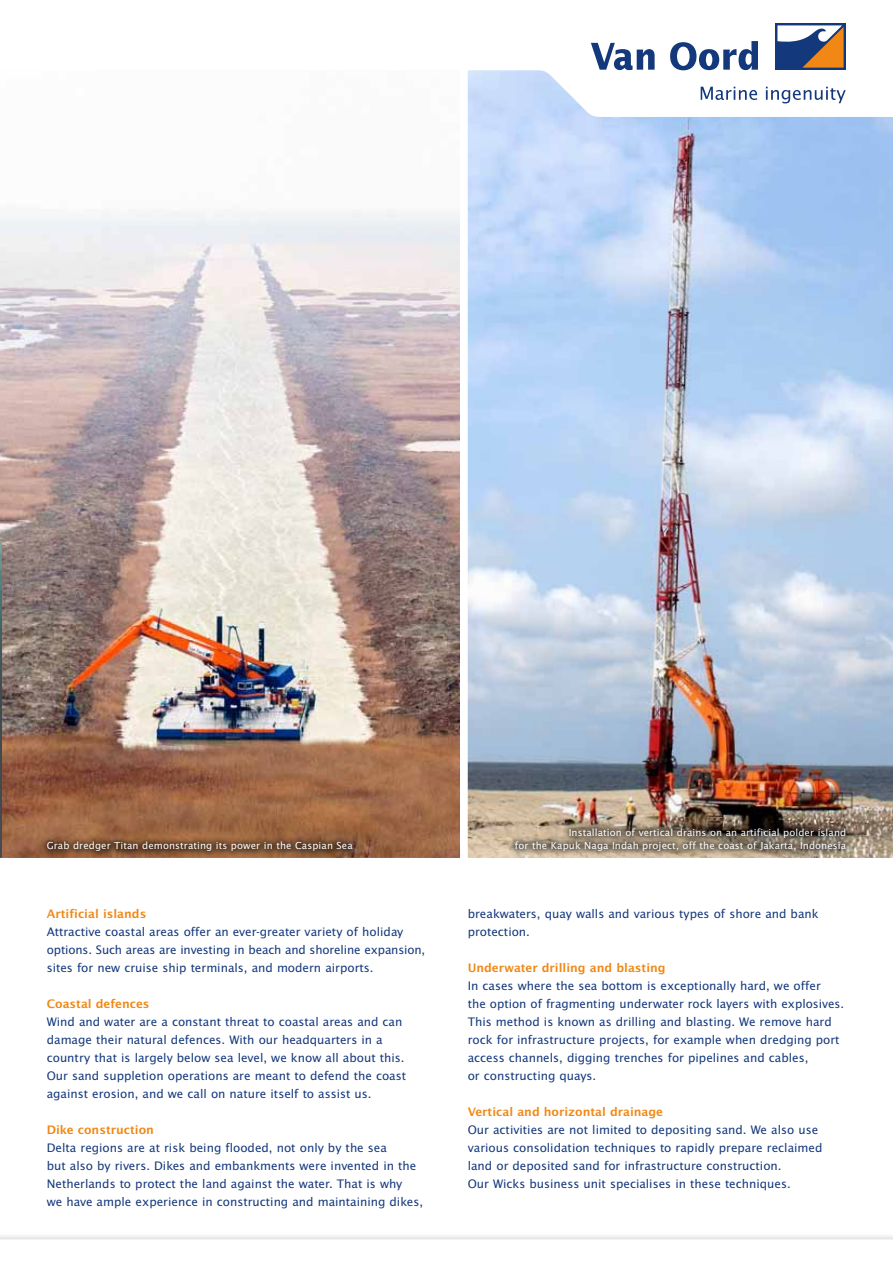
<style>
.page{position:relative;width:893px;height:1263px;background:#fff}
.page>*{position:absolute;margin:0;border:0;box-sizing:border-box;transform-origin:0 0}
.t1{font:12.75px/18px "Lucida Sans EF";color:#14387c}
.t2{font:600 12.75px "Lucida Sans EF";color:#f18815}
.t3{font:10.5px/13.5px "Lucida Sans EF";letter-spacing:.01em;color:#fff;text-align:right}
</style>
<div class="page">
<img style="left:0;top:211px;width:459px;height:599px">
<img style="left:468px;top:117px;width:425px;height:693px">
<img style="left:0;top:542px;width:1px;height:268px">
<svg style="left:0;top:810px;width:893px;height:48px;background:#a1785b"></svg>
<svg style="left:0;top:1236px;width:893px;height:4px"></svg>
<svg style="left:467px;top:42px;width:374px;height:75px"></svg>
<svg style="left:701px;top:87px;width:56px;height:13px"></svg>
<svg style="left:766px;top:87px;width:80px;height:16px"></svg>
<div style="left:775px;top:23px;width:71px;height:47px;background:#14387c"></div>
<svg style="left:777px;top:25px;width:67px;height:43px"></svg>
<svg style="left:591px;top:43px;width:64px;height:27px"></svg>
<svg style="left:670px;top:41px;width:88px;height:29px"></svg>
<div style="left:40px;top:834px;width:320px;height:24px;background:#000;opacity:.48"></div>
<div style="left:507px;top:821px;width:346px;height:37px;background:#000;opacity:.48"></div>
<p class="t3" style="left:47px;top:839px;width:307px">Grab dredger Titan demonstrating its power in the Caspian Sea</p>
<p class="t2" style="left:47px;top:907px;width:101px">Artificial islands</p>
<p class="t1" style="left:47px;top:923px;width:380px">Attractive coastal areas offer an ever-greater variety of holiday options. Such areas are investing in beach and shoreline expansion, sites for new cruise ship terminals, and modern airports.</p>
<p class="t2" style="left:47px;top:997px;width:104px">Coastal defences</p>
<p class="t1" style="left:47px;top:1013px;width:361px">Wind and water are a constant threat to coastal areas and can damage their natural defences. With our headquarters in a country that is largely below sea level, we know all about this.<br>Our sand suppletion operations are meant to defend the coast against erosion, and we call on nature itself to assist us.</p>
<p class="t2" style="left:47px;top:1123px;width:109px">Dike construction</p>
<p class="t1" style="left:47px;top:1139px;width:378px">Delta regions are at risk being flooded, not only by the sea<br>but also by rivers. Dikes and embankments were invented in the Netherlands to protect the land against the water. That is why<br>we have ample experience in constructing and maintaining dikes,</p>
<p class="t3" style="left:515px;top:825px;width:333px">Installation of vertical drains on an artificial polder island<br>for the Kapuk Naga Indah project, off the coast of Jakarta, Indonesia</p>
<p class="t1" style="left:468px;top:905px;width:352px">breakwaters, quay walls and various types of shore and bank protection.</p>
<p class="t2" style="left:468px;top:961px;width:199px">Underwater drilling and blasting</p>
<p class="t1" style="left:468px;top:977px;width:378px">In cases where the sea bottom is exceptionally hard, we offer<br>the option of fragmenting underwater rock layers with explosives.<br>This method is known as drilling and blasting. We remove hard rock for infrastructure projects, for example when dredging port access channels, digging trenches for pipelines and cables,<br>or constructing quays.</p>
<p class="t2" style="left:468px;top:1105px;width:197px">Vertical and horizontal drainage</p>
<p class="t1" style="left:468px;top:1121px;width:356px">Our activities are not limited to depositing sand. We also use various consolidation techniques to rapidly prepare reclaimed land or deposited sand for infrastructure construction.<br>Our Wicks business unit specialises in these techniques.</p>
</div>
